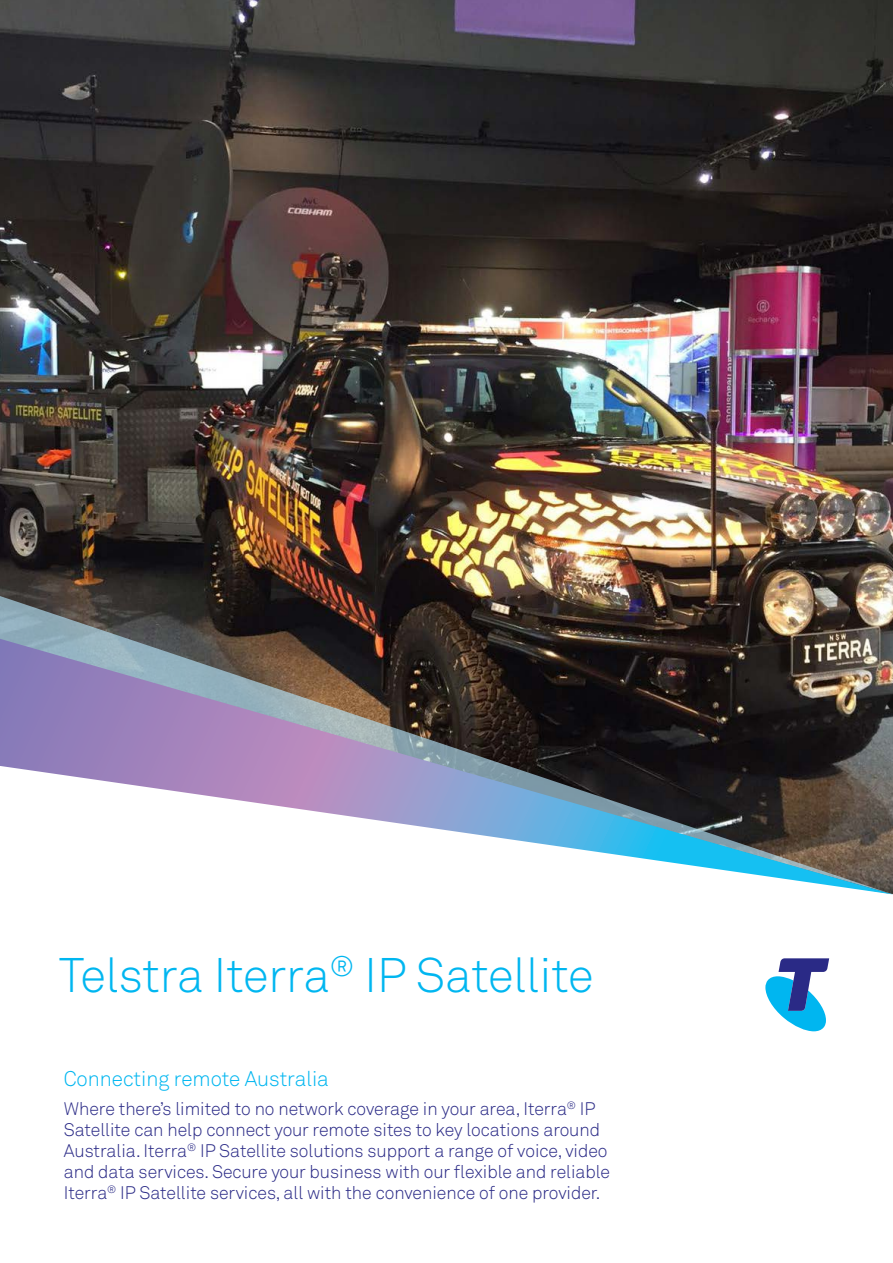
<style>
.page{position:relative;width:893px;height:1263px;background:#fff}
.page>*{position:absolute;margin:0;border:0;box-sizing:border-box;transform-origin:0 0}
.Heads__32pt__D{font:300 48px "Telstra Akkurat";color:#00b6f0}
.Subhead__Section_Int{font:300 21px "Telstra Akkurat";color:#00b6f0}
.Intro__Pullout_12pt{font:300 18px/21px "Telstra Akkurat";color:#2a2a86}
</style>
<div class="page">
<img style="left:0;top:0;width:893px;height:592px">
<img style="left:0;top:592px;width:893px;height:47px">
<svg style="left:0;top:639px;width:893px;height:255px"></svg>
<svg style="left:765px;top:958px;width:64px;height:73px"></svg>
<p class="Heads__32pt__D" style="left:59px;top:947px;width:536px">Telstra Iterra<sup>®</sup> IP Satellite</p>
<p class="Subhead__Section_Int" style="left:64px;top:1066px;width:267px">Connecting remote Australia</p>
<p class="Intro__Pullout_12pt" style="left:64px;top:1098px;width:548px">Where there’s limited to no network coverage in your area, Iterra<sup>®</sup> IP Satellite can help connect your remote sites to key locations around Australia. Iterra<sup>®</sup> IP Satellite solutions support a range of voice, video and data services. Secure your business with our flexible and reliable Iterra<sup>®</sup> IP Satellite services, all with the convenience of one provider.</p>
</div>
